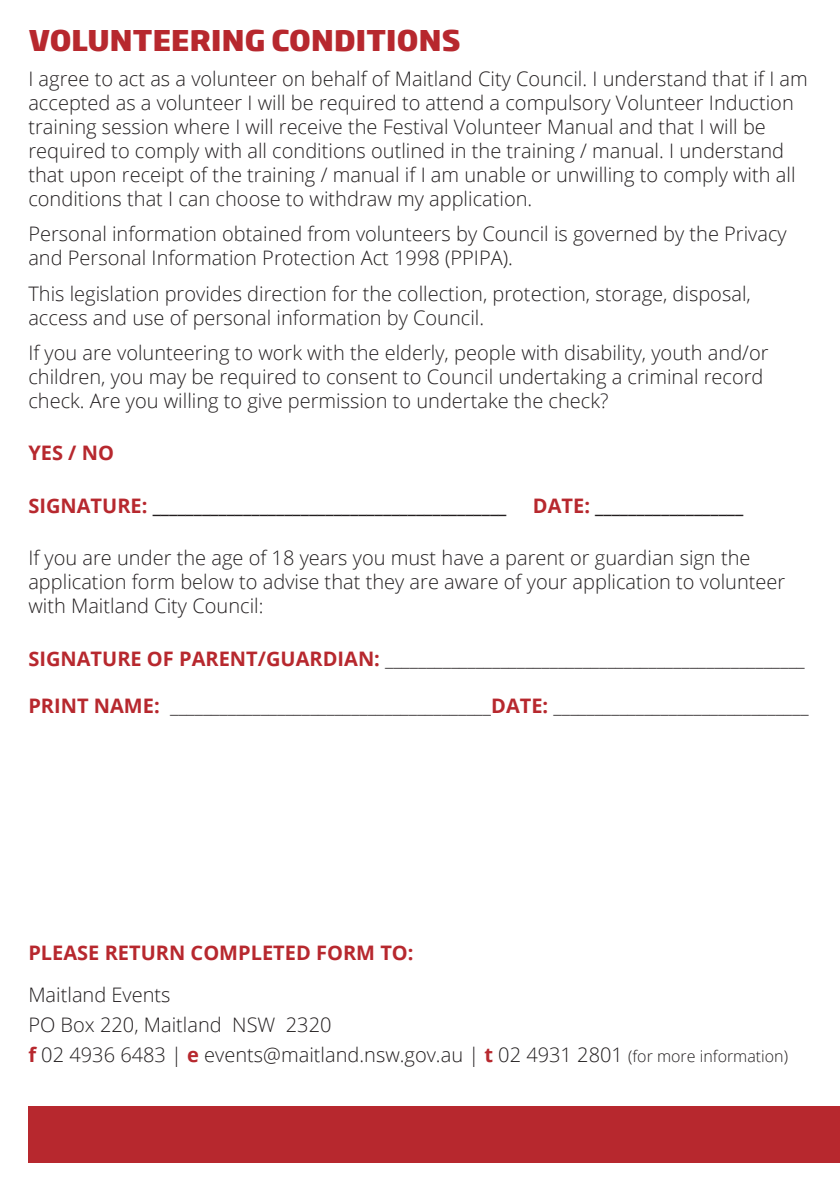
<style>
.page{position:relative;width:840px;height:1191px;background:#fff}
.page>*{position:absolute;margin:0;border:0;box-sizing:border-box;transform-origin:0 0}
.Heading_1{font:800 28px "Soho Gothic Std";letter-spacing:.005em;color:#b7282e}
.t1{font:300 20px/24px "Open Sans";color:#231f20}
.t2{font:700 20px "Open Sans";color:#231f20}
.t3{font:700 20px "Open Sans";color:#b7282e}
.s1{color:#b7282e}
.s2{font-weight:700;color:#b7282e}
.s3{font-size:16px}
</style>
<div class="page">
<div style="left:28px;top:1106px;width:811px;height:56px;background:#b7282e"></div>
<p class="Heading_1" style="left:28px;top:22px;width:433px">VOLUNTEERING CONDITIONS</p>
<p class="t1" style="left:28px;top:66px;width:780px">I agree to act as a volunteer on behalf of Maitland City Council. I understand that if I am accepted as a volunteer I will be required to attend a compulsory Volunteer Induction training session where I will receive the Festival Volunteer Manual and that I will be required to comply with all conditions outlined in the training / manual. I understand that upon receipt of the training / manual if I am unable or unwilling to comply with all conditions that I can choose to withdraw my application.</p>
<p class="t1" style="left:28px;top:221px;width:759px">Personal information obtained from volunteers by Council is governed by the Privacy and Personal Information Protection Act 1998 (PPIPA).</p>
<p class="t1" style="left:28px;top:281px;width:723px">This legislation provides direction for the collection, protection, storage, disposal, access and use of personal information by Council.</p>
<p class="t1" style="left:28px;top:340px;width:741px">If you are volunteering to work with the elderly, people with disability, youth and/or children, you may be required to consent to Council undertaking a criminal record check. Are you willing to give permission to undertake the check?</p>
<p class="t3" style="left:28px;top:439px;width:87px">YES / NO</p>
<p class="t2" style="left:28px;top:491px;width:479px"><span class="s1">SIGNATURE:</span> ___________________________________________</p>
<p class="t2" style="left:532px;top:491px;width:212px"><span class="s1">DATE:</span> __________________</p>
<p class="t1" style="left:28px;top:545px;width:758px">If you are under the age of 18 years you must have a parent or guardian sign the application form below to advise that they are aware of your application to volunteer with Maitland City Council:</p>
<p class="t1" style="left:28px;top:645px;width:777px"><span class="s2">SIGNATURE OF PARENT/GUARDIAN:</span> ___________________________________________________</p>
<p class="t1" style="left:28px;top:693px;width:781px"><span class="s2">PRINT NAME:</span> _______________________________________<span class="s2">DATE:</span> _______________________________</p>
<p class="t3" style="left:28px;top:939px;width:386px">PLEASE RETURN COMPLETED FORM TO:</p>
<p class="t1" style="left:28px;top:979px;width:760px;line-height:30px">Maitland Events<br>PO Box 220, Maitland NSW 2320<br><span class="s2">f</span> 02 4936 6483 | <span class="s2">e</span> events@maitland.nsw.gov.au | <span class="s2">t</span> 02 4931 2801 <span class="s3">(for more information)</span></p>
</div>
